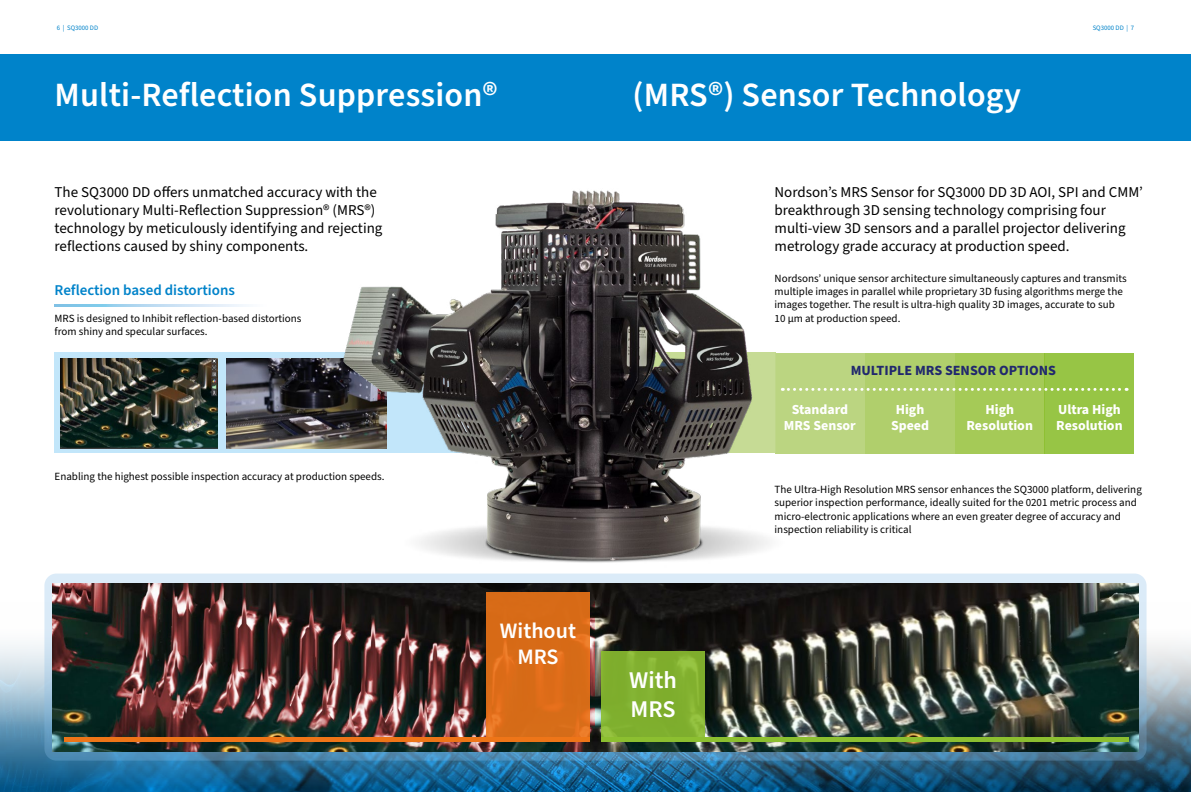
<style>
.page{position:relative;width:1191px;height:792px;background:#fff}
.page>*{position:absolute;margin:0;border:0;box-sizing:border-box;transform-origin:0 0}
.t1{font:600 34px "Source Sans Pro";letter-spacing:.005em;color:#fff}
.t2{font:600 24px/28.8px "Source Sans Pro";color:#fff}
.t3{font:600 22px/26.4px "Source Sans Pro";color:#fff;text-align:center}
.t4{font:15px/18px "Source Sans Pro";color:#000}
.t5{font:600 15px "Source Sans Pro";color:#0083ca}
.t6{font:700 14.1px "Source Sans Pro";color:#21286e}
.t7{font:700 13.8px/16.6px "Source Sans Pro";color:#fff;text-align:center}
.t8{font:11px/13.2px "Source Sans Pro";color:#000}
.t9{font:6.8px "Source Sans Pro";color:#0083ca}
</style>
<div class="page">
<img style="left:0;top:727px;width:1191px;height:65px">
<svg style="left:0;top:592px;width:1191px;height:135px"></svg>
<div style="left:0;top:54px;width:1191px;height:87px;background:#0083ca"></div>
<div style="left:55px;top:353px;width:535px;height:100px;background:#bce4fa"></div>
<img style="left:227px;top:358px;width:104px;height:90px">
<div style="left:775px;top:353px;width:90px;height:100px;background:#bbd581"></div>
<div style="left:865px;top:353px;width:90px;height:100px;background:#b0cf6c"></div>
<div style="left:955px;top:353px;width:89px;height:100px;background:#a5ca57"></div>
<div style="left:1044px;top:353px;width:90px;height:100px;background:#97c545"></div>
<svg style="left:44px;top:574px;width:1102px;height:187px;background:#80a7c1"></svg>
<img style="left:53px;top:583px;width:1085px;height:168px">
<svg style="left:818px;top:602px;width:94px;height:125px;background:#41443d"></svg>
<svg style="left:601px;top:652px;width:104px;height:85px;background:#81b02f"></svg>
<svg style="left:486px;top:595px;width:104px;height:142px;background:#d96c18"></svg>
<div style="left:601px;top:737px;width:527px;height:5px;background:#8cbf30"></div>
<div style="left:65px;top:737px;width:525px;height:5px;background:#ee7518"></div>
<svg style="left:55px;top:304px;width:192px;height:3px"></svg>
<img style="left:60px;top:358px;width:158px;height:90px">
<img style="left:331px;top:190px;width:457px;height:405px">
<svg style="left:782px;top:388px;width:345px;height:3px"></svg>
<p class="t9" style="left:57px;top:23px;width:43px">6 | SQ3000 DD</p>
<p class="t9" style="left:1092px;top:23px;width:43px">SQ3000 DD | 7</p>
<h1 class="t1" style="left:55px;top:72px;width:445px">Multi-Reflection Suppression®</h1>
<h3 class="t4" style="left:55px;top:183px;width:329px">The SQ3000 DD offers unmatched accuracy with the revolutionary Multi-Reflection Suppression® (MRS®) technology by meticulously identifying and rejecting reflections caused by shiny components.</h3>
<h3 class="t5" style="left:55px;top:280px;width:182px">Reflection based distortions</h3>
<p class="t8" style="left:55px;top:312px;width:248px">MRS is designed to Inhibit reflection-based distortions from shiny and specular surfaces.</p>
<p class="t8" style="left:55px;top:470px;width:331px">Enabling the highest possible inspection accuracy at production speeds.</p>
<h3 class="t3" style="left:500px;top:618px;width:78px">Without<br>MRS</h3>
<h1 class="t1" style="left:632px;top:72px;width:390px">(MRS®) Sensor Technology</h1>
<h3 class="t4" style="left:774px;top:183px;width:370px">Nordson’s MRS Sensor for SQ3000 DD 3D AOI, SPI and CMM’ breakthrough 3D sensing technology comprising four multi-view 3D sensors and a parallel projector delivering metrology grade accuracy at production speed.</h3>
<p class="t8" style="left:774px;top:272px;width:353px">Nordsons’ unique sensor architecture simultaneously captures and transmits multiple images in parallel while proprietary 3D fusing algorithms merge the images together. The result is ultra-high quality 3D images, accurate to sub 10 µm at production speed.</p>
<p class="t6" style="left:850px;top:360px;width:207px">MULTIPLE MRS SENSOR OPTIONS</p>
<p class="t7" style="left:784px;top:401px;width:73px">Standard<br>MRS Sensor</p>
<p class="t7" style="left:891px;top:401px;width:40px">High<br>Speed</p>
<p class="t7" style="left:966px;top:401px;width:68px">High<br>Resolution</p>
<p class="t7" style="left:1056px;top:401px;width:68px;text-align:left">Ultra High<br>Resolution</p>
<h2 class="t2" style="left:629px;top:667px;width:49px">With<br>MRS</h2>
<p class="t8" style="left:774px;top:483px;width:369px">The Ultra-High Resolution MRS sensor enhances the SQ3000 platform, delivering superior inspection performance, ideally suited for the 0201 metric process and micro-electronic applications where an even greater degree of accuracy and inspection reliability is critical</p>
</div>
